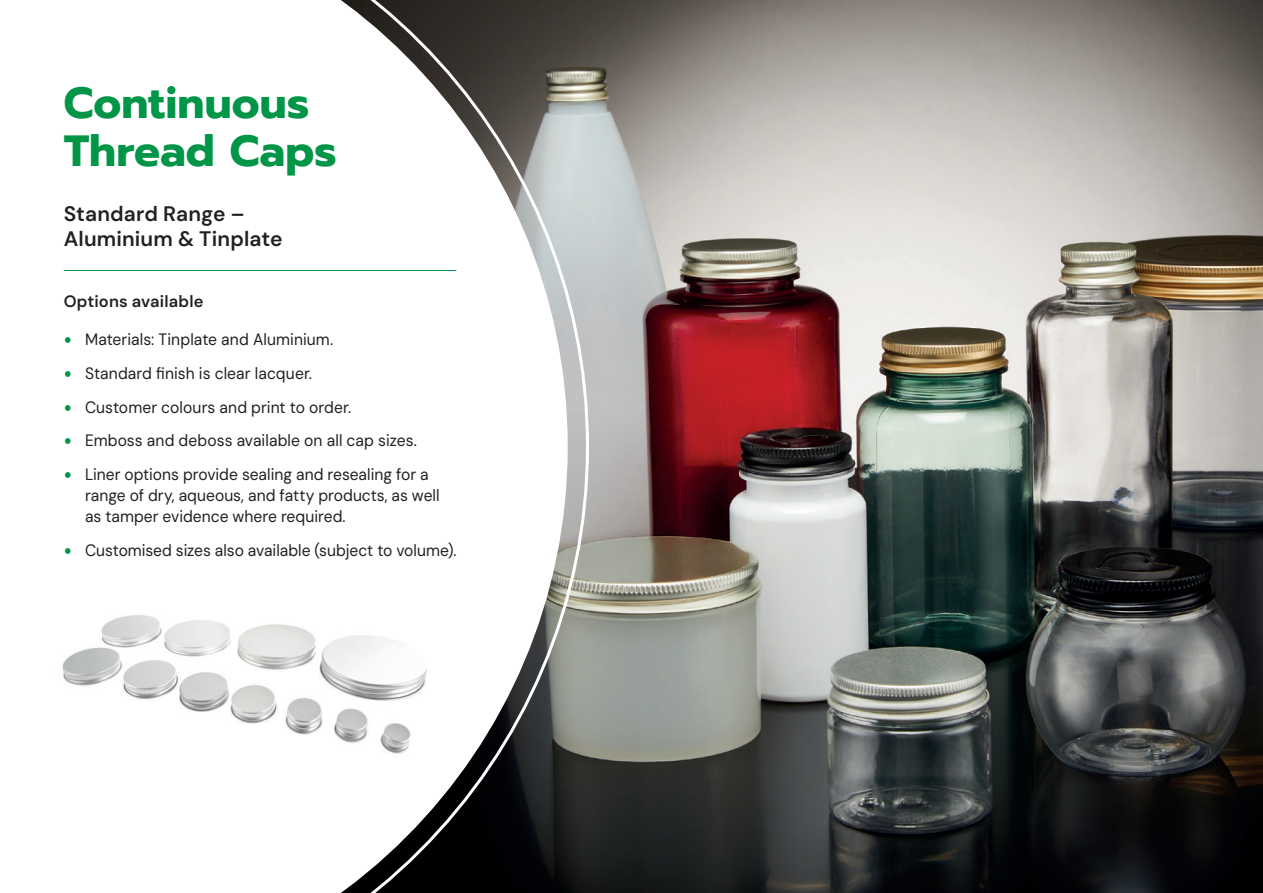
<style>
.page{position:relative;width:1263px;height:893px;background:#fff}
.page>*{position:absolute;margin:0;border:0;box-sizing:border-box;transform-origin:0 0}
.range_title{font:700 43.5px/48px "Prompt";color:#009547}
.range_sub_header{font:600 21px/25.5px "DM Sans";letter-spacing:.005em;color:#231f20}
.t1{font:16.5px/21px "DM Sans";color:#231f20;scale:.95 1}
.oprions_avaliable{font:600 16.5px "DM Sans";letter-spacing:.01em;color:#231f20}
.s1{font-size:24px;color:#009547}
</style>
<div class="page">
<img style="left:589px;top:0;width:674px;height:893px">
<svg style="left:63px;top:0;width:526px;height:893px"></svg>
<hr style="left:64px;top:270px;width:392px;height:1px;background:#009547">
<img style="left:62px;top:591px;width:380px;height:172px">
<p class="range_title" style="left:64px;top:78px;width:274px">Continuous<br>Thread Caps</p>
<p class="range_sub_header" style="left:64px;top:201px;width:220px">Standard Range –<br>Aluminium &amp; Tinplate</p>
<p class="oprions_avaliable" style="left:64px;top:291px;width:141px">Options available</p>
<p class="t1" style="left:64px;top:329px;width:285px"><span class="s1">•</span> Materials: Tinplate and Aluminium.</p>
<p class="t1" style="left:64px;top:362px;width:263px"><span class="s1">•</span> Standard finish is clear lacquer.</p>
<p class="t1" style="left:64px;top:396px;width:304px"><span class="s1">•</span> Customer colours and print to order.</p>
<p class="t1" style="left:64px;top:430px;width:373px"><span class="s1">•</span> Emboss and deboss available on all cap sizes.</p>
<p class="t1" style="left:85px;top:464px;width:375px;text-indent:-21px"><span class="s1">•</span> Liner options provide sealing and resealing for a range of dry, aqueous, and fatty products, as well as tamper evidence where required.</p>
<p class="t1" style="left:64px;top:539px;width:415px"><span class="s1">•</span> Customised sizes also available (subject to volume).</p>
</div>
